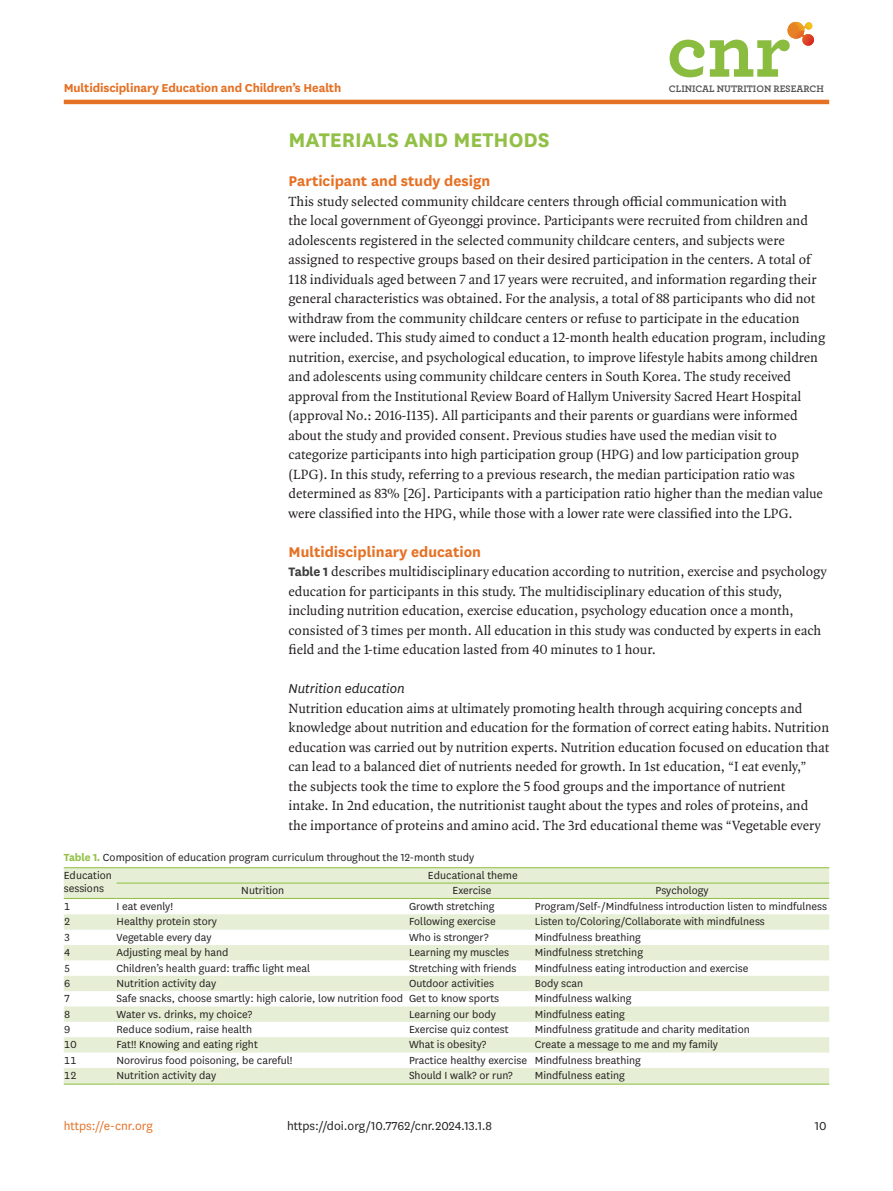
<style>
.page{position:relative;width:893px;height:1191px;background:#fff}
.page>*{position:absolute;margin:0;border:0;box-sizing:border-box;transform-origin:0 0}
.body_title1{font:700 23.1px "National";color:#92c046}
.body_title2{font:700 16.5px "National";color:#e57125}
.body_title2_stacked{font:700 16.5px "National";color:#e57125}
.body_title3{font:italic 15px "National";color:#231f20}
.body_p_first{font:14.25px/19.5px "Quadraat OT";color:#231f20}
.alt-title-type{font:700 13.5px "National";letter-spacing:-.01em;color:#e57125}
.doi_running_footer{font:13.5px "National";color:#231f20}
.t1{font:13.5px "National";color:#e57125}
.tbody_entry{font:12px "National";color:#231f20}
.table-wrap_caption{font:12px "National";color:#231f20}
.thead_entry{font:12px/13.5px "National";color:#231f20}
.t2{font:700 9.9px "Archer";color:#595756}
.s1{font-family:"National";font-weight:700;color:#3e3e3f}
.s2{font-weight:700;color:#92c046}
</style>
<div class="page">
<hr style="left:64px;top:100px;width:765px;height:4px;background:#e57125">
<svg style="left:670px;top:21px;width:144px;height:56px"></svg>
<div style="left:789px;top:25px;width:9px;height:9px;background:#e78224;border-radius:50%"></div>
<svg style="left:64px;top:868px;width:765px;height:215px;fill:#e6efd5"></svg>
<hr style="left:64px;top:867px;width:53px;height:1px;background:#92c046">
<hr style="left:117px;top:867px;width:292px;height:1px;background:#92c046">
<hr style="left:409px;top:867px;width:126px;height:1px;background:#92c046">
<hr style="left:535px;top:867px;width:294px;height:1px;background:#92c046">
<hr style="left:117px;top:882px;width:292px;height:1px;background:#92c046">
<hr style="left:409px;top:882px;width:126px;height:1px;background:#92c046">
<hr style="left:535px;top:882px;width:294px;height:1px;background:#92c046">
<hr style="left:64px;top:898px;width:53px;height:1px;background:#92c046">
<hr style="left:117px;top:898px;width:292px;height:1px;background:#92c046">
<hr style="left:409px;top:898px;width:126px;height:1px;background:#92c046">
<hr style="left:535px;top:898px;width:294px;height:1px;background:#92c046">
<hr style="left:64px;top:1083px;width:53px;height:1px;background:#92c046">
<hr style="left:117px;top:1083px;width:292px;height:1px;background:#92c046">
<hr style="left:409px;top:1083px;width:126px;height:1px;background:#92c046">
<hr style="left:535px;top:1083px;width:294px;height:1px;background:#92c046">
<p class="alt-title-type" style="left:64px;top:78px;width:279px">Multidisciplinary Education and Children’s Health</p>
<p class="t2" style="left:669px;top:81px;width:157px">CLINICAL NUTRITION RESEARCH</p>
<p class="body_title1" style="left:289px;top:124px;width:263px">MATERIALS AND METHODS</p>
<p class="body_title2_stacked" style="left:289px;top:169px;width:203px">Participant and study design</p>
<p class="body_p_first" style="left:289px;top:191px;width:538px">This study selected community childcare centers through official communication with<br>the local government of Gyeonggi province. Participants were recruited from children and adolescents registered in the selected community childcare centers, and subjects were assigned to respective groups based on their desired participation in the centers. A total of 118 individuals aged between 7 and 17 years were recruited, and information regarding their general characteristics was obtained. For the analysis, a total of 88 participants who did not withdraw from the community childcare centers or refuse to participate in the education were included. This study aimed to conduct a 12-month health education program, including nutrition, exercise, and psychological education, to improve lifestyle habits among children and adolescents using community childcare centers in South Korea. The study received approval from the Institutional Review Board of Hallym University Sacred Heart Hospital (approval No.: 2016-I135). All participants and their parents or guardians were informed about the study and provided consent. Previous studies have used the median visit to categorize participants into high participation group (HPG) and low participation group (LPG). In this study, referring to a previous research, the median participation ratio was determined as 83% [26]. Participants with a participation ratio higher than the median value were classified into the HPG, while those with a lower rate were classified into the LPG.</p>
<p class="body_title2" style="left:289px;top:540px;width:194px">Multidisciplinary education</p>
<p class="body_p_first" style="left:289px;top:562px;width:540px"><span class="s1">Table 1</span> describes multidisciplinary education according to nutrition, exercise and psychology education for participants in this study. The multidisciplinary education of this study, including nutrition education, exercise education, psychology education once a month, consisted of 3 times per month. All education in this study was conducted by experts in each field and the 1-time education lasted from 40 minutes to 1 hour.</p>
<p class="body_title3" style="left:289px;top:679px;width:118px">Nutrition education</p>
<p class="body_p_first" style="left:289px;top:698px;width:542px">Nutrition education aims at ultimately promoting health through acquiring concepts and knowledge about nutrition and education for the formation of correct eating habits. Nutrition education was carried out by nutrition experts. Nutrition education focused on education that can lead to a balanced diet of nutrients needed for growth. In 1st education, “I eat evenly,”<br>the subjects took the time to explore the 5 food groups and the importance of nutrient<br>intake. In 2nd education, the nutritionist taught about the types and roles of proteins, and the importance of proteins and amino acid. The 3rd educational theme was “Vegetable every</p>
<p class="table-wrap_caption" style="left:64px;top:849px;width:412px"><span class="s2">Table 1.</span> Composition of education program curriculum throughout the 12-month study</p>
<p class="thead_entry" style="left:64px;top:868px;width:50px">Education sessions</p>
<p class="thead_entry" style="left:428px;top:868px;width:91px">Educational theme</p>
<p class="thead_entry" style="left:241px;top:883px;width:44px">Nutrition</p>
<p class="thead_entry" style="left:453px;top:883px;width:40px">Exercise</p>
<p class="thead_entry" style="left:655px;top:883px;width:55px">Psychology</p>
<p class="tbody_entry" style="left:64px;top:898px;width:8px">1</p>
<p class="tbody_entry" style="left:117px;top:898px;width:58px">I eat evenly!</p>
<p class="tbody_entry" style="left:409px;top:898px;width:87px">Growth stretching</p>
<p class="tbody_entry" style="left:535px;top:898px;width:294px">Program/Self-/Mindfulness introduction listen to mindfulness</p>
<p class="tbody_entry" style="left:64px;top:914px;width:8px">2</p>
<p class="tbody_entry" style="left:117px;top:914px;width:102px">Healthy protein story</p>
<p class="tbody_entry" style="left:409px;top:914px;width:88px">Following exercise</p>
<p class="tbody_entry" style="left:535px;top:914px;width:231px">Listen to/Coloring/Collaborate with mindfulness</p>
<p class="tbody_entry" style="left:64px;top:929px;width:8px">3</p>
<p class="tbody_entry" style="left:117px;top:929px;width:97px">Vegetable every day</p>
<p class="tbody_entry" style="left:409px;top:929px;width:81px">Who is stronger?</p>
<p class="tbody_entry" style="left:535px;top:929px;width:107px">Mindfulness breathing</p>
<p class="tbody_entry" style="left:64px;top:944px;width:8px">4</p>
<p class="tbody_entry" style="left:117px;top:944px;width:113px">Adjusting meal by hand</p>
<p class="tbody_entry" style="left:409px;top:944px;width:102px">Learning my muscles</p>
<p class="tbody_entry" style="left:535px;top:944px;width:110px">Mindfulness stretching</p>
<p class="tbody_entry" style="left:64px;top:960px;width:8px">5</p>
<p class="tbody_entry" style="left:117px;top:960px;width:195px">Children’s health guard: traffic light meal</p>
<p class="tbody_entry" style="left:409px;top:960px;width:109px">Stretching with friends</p>
<p class="tbody_entry" style="left:535px;top:960px;width:215px">Mindfulness eating introduction and exercise</p>
<p class="tbody_entry" style="left:64px;top:975px;width:8px">6</p>
<p class="tbody_entry" style="left:117px;top:975px;width:101px">Nutrition activity day</p>
<p class="tbody_entry" style="left:409px;top:975px;width:86px">Outdoor activities</p>
<p class="tbody_entry" style="left:535px;top:975px;width:50px">Body scan</p>
<p class="tbody_entry" style="left:64px;top:990px;width:8px">7</p>
<p class="tbody_entry" style="left:117px;top:990px;width:288px">Safe snacks, choose smartly: high calorie, low nutrition food</p>
<p class="tbody_entry" style="left:409px;top:990px;width:92px">Get to know sports</p>
<p class="tbody_entry" style="left:535px;top:990px;width:98px">Mindfulness walking</p>
<p class="tbody_entry" style="left:64px;top:1006px;width:8px">8</p>
<p class="tbody_entry" style="left:117px;top:1006px;width:137px">Water vs. drinks, my choice?</p>
<p class="tbody_entry" style="left:409px;top:1006px;width:88px">Learning our body</p>
<p class="tbody_entry" style="left:535px;top:1006px;width:91px">Mindfulness eating</p>
<p class="tbody_entry" style="left:64px;top:1021px;width:8px">9</p>
<p class="tbody_entry" style="left:117px;top:1021px;width:137px">Reduce sodium, raise health</p>
<p class="tbody_entry" style="left:409px;top:1021px;width:101px">Exercise quiz contest</p>
<p class="tbody_entry" style="left:535px;top:1021px;width:216px">Mindfulness gratitude and charity meditation</p>
<p class="tbody_entry" style="left:64px;top:1036px;width:15px">10</p>
<p class="tbody_entry" style="left:117px;top:1036px;width:143px">Fat!! Knowing and eating right</p>
<p class="tbody_entry" style="left:409px;top:1036px;width:79px">What is obesity?</p>
<p class="tbody_entry" style="left:535px;top:1036px;width:185px">Create a message to me and my family</p>
<p class="tbody_entry" style="left:64px;top:1052px;width:15px">11</p>
<p class="tbody_entry" style="left:117px;top:1052px;width:177px">Norovirus food poisoning, be careful!</p>
<p class="tbody_entry" style="left:409px;top:1052px;width:119px">Practice healthy exercise</p>
<p class="tbody_entry" style="left:535px;top:1052px;width:107px">Mindfulness breathing</p>
<p class="tbody_entry" style="left:64px;top:1067px;width:15px">12</p>
<p class="tbody_entry" style="left:117px;top:1067px;width:101px">Nutrition activity day</p>
<p class="tbody_entry" style="left:409px;top:1067px;width:105px">Should I walk? or run?</p>
<p class="tbody_entry" style="left:535px;top:1067px;width:91px">Mindfulness eating</p>
<p class="t1" style="left:64px;top:1116px;width:91px">https://e-cnr.org</p>
<p class="doi_running_footer" style="left:287px;top:1116px;width:207px">https://doi.org/10.7762/cnr.2024.13.1.8</p>
<p class="doi_running_footer" style="left:815px;top:1116px;width:13px">10</p>
</div>
